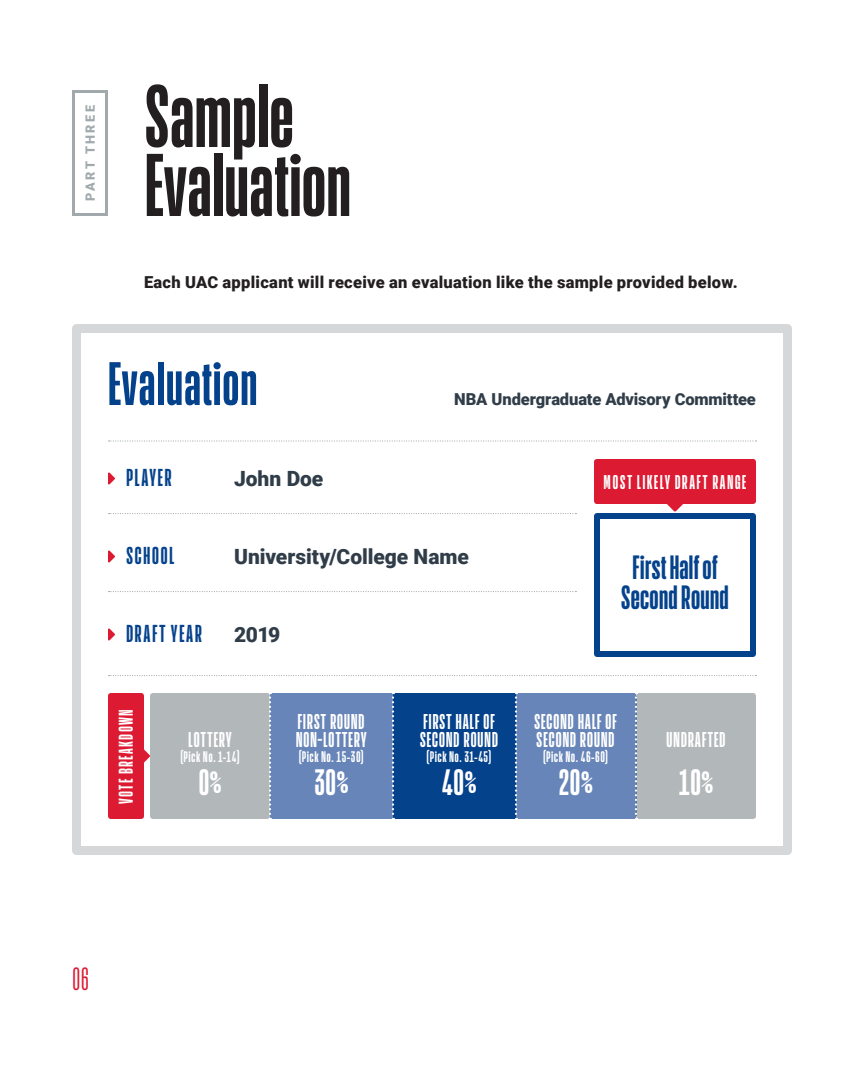
<style>
.page{position:relative;width:864px;height:1080px;background:#fff}
.page>*{position:absolute;margin:0;border:0;box-sizing:border-box;transform-origin:0 0}
.t1{font:700 87px/69px "Action NBA";letter-spacing:-.01em;color:#231f20}
.t2{font:700 60px "Action NBA Condensed";letter-spacing:.02em;color:#05428c}
.t3{font:700 36px "Action NBA";color:#fff}
.t4{font:700 33px/30px "Action NBA";letter-spacing:-.01em;color:#05428c;text-align:center}
.t5{font:300 31.5px "Action NBA";color:#dc1a32}
.t6{font:700 24px "Action NBA";letter-spacing:.06em;color:#05428c}
.t7{font:700 21px/18px "Action NBA";letter-spacing:.025em;color:#fff}
.t8{font:900 21px "Roboto";color:#303d48}
.t9{font:700 19.5px "Action NBA";letter-spacing:.07em;color:#fff}
.t10{font:900 16.5px "Roboto";letter-spacing:.015em;color:#231f20}
.t11{font:900 16.5px "Roboto";letter-spacing:-.01em;color:#303d48}
.t12{font:700 15px "Action NBA";letter-spacing:.03em;color:#fff}
.t13{font:900 12.75px "Roboto";letter-spacing:.19em;color:#a1a9ad}
</style>
<div class="page">
<div style="left:636px;top:693px;width:120px;height:126px;background:#b2b7ba;border-radius:3px"></div>
<div style="left:270px;top:693px;width:123px;height:126px;background:#6785b8"></div>
<div style="left:150px;top:693px;width:120px;height:126px;background:#b2b7ba;border-radius:3px"></div>
<div style="left:72px;top:90px;width:36px;height:126px;border:3px solid #a1a9ad"></div>
<div style="left:72px;top:324px;width:720px;height:531px;border:9px solid #d5d7d8"></div>
<svg style="left:109px;top:513px;width:467px;height:1px"></svg>
<svg style="left:109px;top:591px;width:467px;height:1px"></svg>
<svg style="left:108px;top:472px;width:7px;height:12px"></svg>
<svg style="left:108px;top:550px;width:7px;height:12px"></svg>
<svg style="left:108px;top:628px;width:7px;height:12px"></svg>
<div style="left:594px;top:513px;width:162px;height:144px;border:6px solid #05428c"></div>
<div style="left:594px;top:459px;width:162px;height:45px;background:#dc1a32;border-radius:3px"></div>
<div style="left:108px;top:693px;width:36px;height:126px;background:#dc1a32;border-radius:3px"></div>
<svg style="left:109px;top:440px;width:647px;height:2px"></svg>
<svg style="left:109px;top:675px;width:647px;height:1px"></svg>
<div style="left:393px;top:693px;width:123px;height:126px;background:#05428c"></div>
<svg style="left:392px;top:693px;width:2px;height:126px"></svg>
<svg style="left:269px;top:693px;width:2px;height:126px"></svg>
<div style="left:515px;top:693px;width:122px;height:126px;background:#6785b8"></div>
<svg style="left:667px;top:504px;width:16px;height:8px"></svg>
<svg style="left:144px;top:749px;width:6px;height:14px"></svg>
<p class="t13" style="left:81px;top:201px;width:98px;rotate:-90deg">PART THREE</p>
<h1 class="t1" style="left:144px;top:81px;width:209px">Sample<br>Evaluation</h1>
<p class="t10" style="left:144px;top:271px;width:595px">Each UAC applicant will receive an evaluation like the sample provided below.</p>
<h2 class="t2" style="left:108px;top:352px;width:151px">Evaluation</h2>
<p class="t6" style="left:126px;top:465px;width:47px">PLAYER</p>
<p class="t8" style="left:234px;top:464px;width:91px">John Doe</p>
<p class="t11" style="left:454px;top:388px;width:303px">NBA Undergraduate Advisory Committee</p>
<p class="t9" style="left:604px;top:472px;width:144px">MOST LIKELY DRAFT RANGE</p>
<p class="t6" style="left:126px;top:543px;width:50px">SCHOOL</p>
<p class="t8" style="left:234px;top:542px;width:237px">University/College Name</p>
<p class="t6" style="left:126px;top:621px;width:78px">DRAFT YEAR</p>
<p class="t8" style="left:234px;top:620px;width:48px">2019</p>
<p class="t9" style="left:116px;top:804px;width:97px;rotate:-90deg">VOTE BREAKDOWN</p>
<p class="t7" style="left:188px;top:730px;width:45px">LOTTERY</p>
<p class="t12" style="left:180px;top:749px;width:61px">(Pick No. 1-14)</p>
<h3 class="t3" style="left:198px;top:763px;width:25px">0%</h3>
<p class="t7" style="left:296px;top:712px;width:73px">FIRST ROUND<br>NON-LOTTERY</p>
<p class="t12" style="left:299px;top:749px;width:67px">(Pick No. 15-30)</p>
<h3 class="t3" style="left:314px;top:763px;width:36px">30%</h3>
<p class="t7" style="left:420px;top:712px;width:80px">FIRST HALF OF<br>SECOND ROUND</p>
<p class="t12" style="left:427px;top:749px;width:66px">(Pick No. 31-45)</p>
<h3 class="t3" style="left:442px;top:763px;width:36px">40%</h3>
<h3 class="t4" style="left:621px;top:552px;width:110px">First Half of<br>Second Round</h3>
<p class="t7" style="left:534px;top:712px;width:84px">SECOND HALF OF<br>SECOND ROUND</p>
<p class="t12" style="left:543px;top:749px;width:67px">(Pick No. 46-60)</p>
<h3 class="t3" style="left:558px;top:763px;width:36px">20%</h3>
<p class="t7" style="left:666px;top:730px;width:61px">UNDRAFTED</p>
<h3 class="t3" style="left:679px;top:763px;width:36px">10%</h3>
<h3 class="t5" style="left:72px;top:963px;width:19px">06</h3>
</div>
